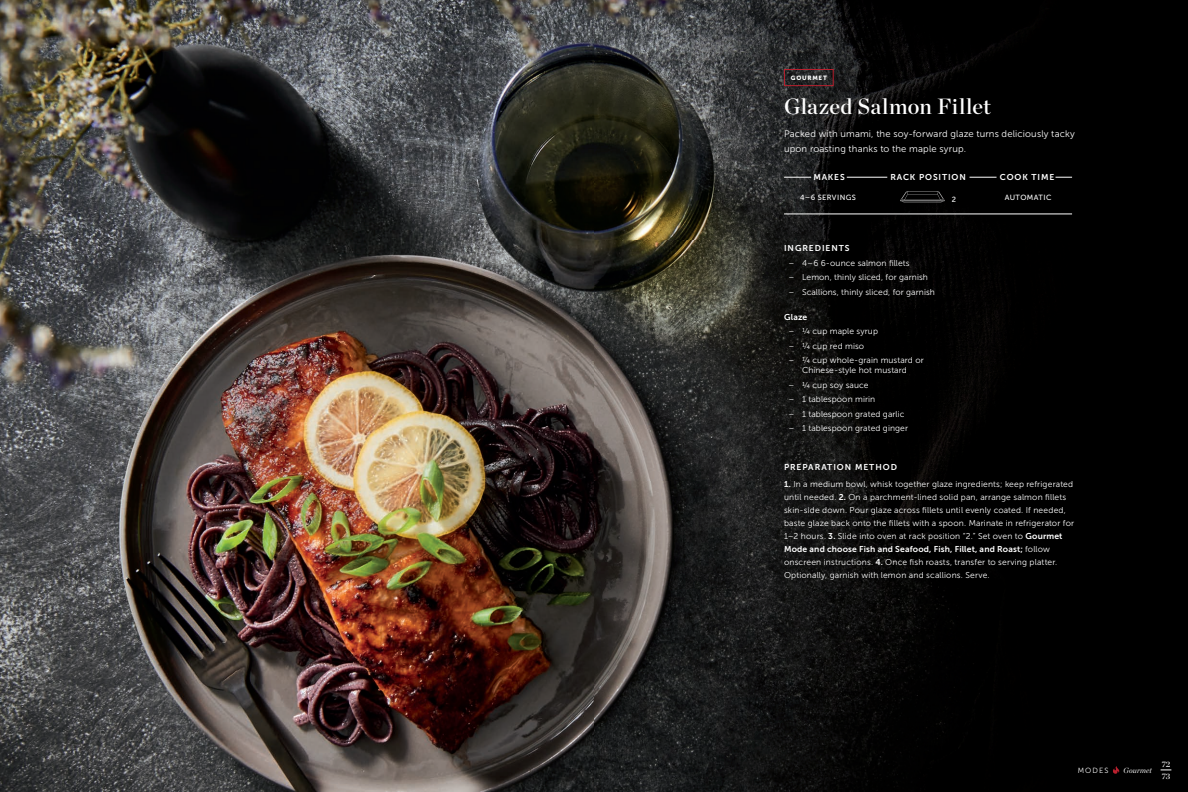
<style>
.page{position:relative;width:1188px;height:792px;background:#fff}
.page>*{position:absolute;margin:0;border:0;box-sizing:border-box;transform-origin:0 0}
.t1{font:22px "Chronicle Display Semi";letter-spacing:.015em;color:#fff}
.t2{font:9.5px/14.2px "Museo Sans 300";letter-spacing:.015em;color:#fff}
.t3{font:8.5px/13px "Museo Sans 300";letter-spacing:.01em;color:#fff}
.t4{font:8.5px "Museo Sans 700";letter-spacing:.095em;color:#fff}
.t5{font:8.5px "Museo Sans 700";letter-spacing:.02em;color:#fff}
.t6{font:8px/12px "Chronicle Display Semi";color:#fff}
.t7{font:7.5px "Museo Sans 500";letter-spacing:.055em;color:#fff}
.t8{font:italic 7.5px "Chronicle Display";letter-spacing:.02em;color:#fff}
.t9{font:7.5px "Museo Sans 300";letter-spacing:.15em;color:#fff}
.t10{font:6.1px "Museo Sans 900";letter-spacing:.12em;color:#fff}
.s1{font-family:"Museo Sans 700"}
.s2{font-family:"Museo Sans 300"}
</style>
<div class="page">
<img style="left:0;top:0;width:1188px;height:792px">
<svg style="left:1112px;top:766px;width:8px;height:8px"></svg>
<svg style="left:784px;top:177px;width:27px;height:1px"></svg>
<hr style="left:847px;top:177px;width:40px;height:1px;background:#fff">
<svg style="left:970px;top:177px;width:27px;height:1px"></svg>
<svg style="left:1056px;top:177px;width:16px;height:1px"></svg>
<svg style="left:900px;top:192px;width:45px;height:10px"></svg>
<hr style="left:784px;top:214px;width:288px;height:1px;background:#fff">
<div style="left:784px;top:69px;width:50px;height:17px;border:1px solid #b9202e"></div>
<p class="t10" style="left:791px;top:74px;width:37px">GOURMET</p>
<h1 class="t1" style="left:784px;top:89px;width:208px">Glazed Salmon Fillet</h1>
<p class="t2" style="left:784px;top:127px;width:292px">Packed with umami, the soy-forward glaze turns deliciously tacky upon roasting thanks to the maple syrup.</p>
<p class="t4" style="left:813px;top:173px;width:33px">MAKES</p>
<p class="t4" style="left:890px;top:173px;width:77px">RACK POSITION</p>
<p class="t4" style="left:1000px;top:173px;width:56px">COOK TIME</p>
<p class="t7" style="left:800px;top:193px;width:57px">4–6 SERVINGS</p>
<p class="t7" style="left:952px;top:196px;width:6px">2</p>
<p class="t7" style="left:1005px;top:193px;width:48px">AUTOMATIC</p>
<p class="t4" style="left:784px;top:244px;width:67px">INGREDIENTS</p>
<p class="t3" style="left:789px;top:256px;width:123px">– 4–6 6-ounce salmon fillets</p>
<p class="t3" style="left:789px;top:271px;width:141px">– Lemon, thinly sliced, for garnish</p>
<p class="t3" style="left:789px;top:285px;width:148px">– Scallions, thinly sliced, for garnish</p>
<p class="t4" style="left:784px;top:312px;width:25px">Glaze</p>
<p class="t3" style="left:789px;top:325px;width:91px">– ¼ cup maple syrup</p>
<p class="t3" style="left:789px;top:340px;width:77px">– ¼ cup red miso</p>
<p class="t3" style="left:789px;top:356px;width:137px;line-height:10px;text-align:center">– ¼ cup whole-grain mustard or<br>Chinese-style hot mustard</p>
<p class="t3" style="left:789px;top:379px;width:82px">– ¼ cup soy sauce</p>
<p class="t3" style="left:789px;top:393px;width:88px">– 1 tablespoon mirin</p>
<p class="t3" style="left:789px;top:408px;width:117px">– 1 tablespoon grated garlic</p>
<p class="t3" style="left:789px;top:422px;width:121px">– 1 tablespoon grated ginger</p>
<p class="t4" style="left:784px;top:462px;width:114px">PREPARATION METHOD</p>
<p class="t3" style="left:784px;top:478px;width:292px"><span class="s1">1.</span> In a medium bowl, whisk together glaze ingredients; keep refrigerated until needed. <span class="s1">2.</span> On a parchment-lined solid pan, arrange salmon fillets skin-side down. Pour glaze across fillets until evenly coated. If needed, baste glaze back onto the fillets with a spoon. Marinate in refrigerator for 1–2 hours. <span class="s1">3.</span> Slide into oven at rack position “2.” Set oven to <span class="s1">Gourmet</span></p>
<p class="t5" style="left:784px;top:545px;width:267px">Mode and choose Fish and Seafood, Fish, Fillet, and Roast; <span class="s2">follow</span></p>
<p class="t3" style="left:784px;top:556px;width:275px">onscreen instructions. <span class="s1">4.</span> Once fish roasts, transfer to serving platter.<br>Optionally, garnish with lemon and scallions. Serve.</p>
<p class="t9" style="left:1078px;top:766px;width:32px">MODES</p>
<p class="t8" style="left:1124px;top:764px;width:30px">Gourmet</p>
<p class="t6" style="left:1162px;top:758px;width:10px">72<br>73</p>
</div>
